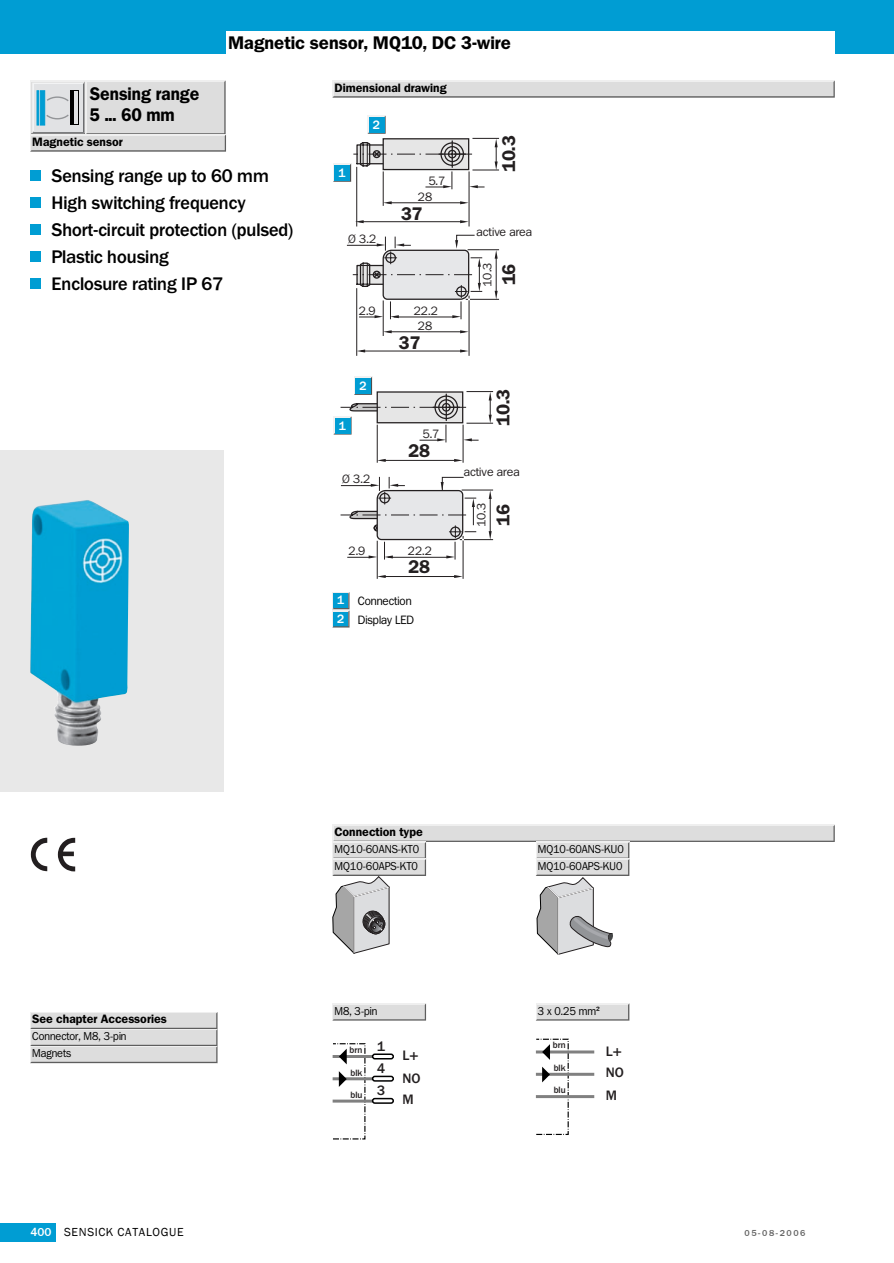
<style>
.page{position:relative;width:894px;height:1263px;background:#fff}
.page>*{position:absolute;margin:0;border:0;box-sizing:border-box;transform-origin:0 0}
.t1{font:500 18px/27px "Franklin ITCBQ";color:#000}
.t2{font:600 18px "Franklin ITCBQ";color:#000}
.t3{font:600 18px "Franklin ITCBQ";letter-spacing:-.005em;color:#231f20}
.t4{font:600 18px/21px "Franklin ITCBQ";color:#000;scale:.95 1}
.t5{font:500 13.5px/22.2px "Franklin ITCBQ";color:#231f20}
.t6{font:600 12px "Franklin ITCBQ";color:#000}
.t7{font:12px "Franklin ITCBQ";color:#231f20}
.t8{font:12px/18.3px "Franklin ITCBQ";letter-spacing:-.005em;color:#000;scale:.95 1}
.t9{font:12px "SICK Franklin";letter-spacing:.055em;color:#000}
.t10{font:500 12px "Franklin ITCBQ";color:#fff}
.t11{font:11.4px/17px "Franklin ITCBQ";color:#000;scale:.94 1}
.t12{font:500 9px "Franklin ITCBQ";color:#231f20}
.t13{font:500 9px "SICK Franklin";letter-spacing:.175em;color:#656565}
.s1{font-weight:500;color:#fff}
.s2{font-family:"Arial"}
</style>
<div class="page">
<div style="left:0;top:0;width:893px;height:54px;background:#009dd3"></div>
<div style="left:0;top:1223px;width:56px;height:18px;background:#009dd3"></div>
<svg style="left:384px;top:201px;width:7px;height:3px"></svg>
<svg style="left:460px;top:201px;width:8px;height:3px"></svg>
<hr style="left:383px;top:171px;width:1px;height:35px;background:#231f20">
<hr style="left:468px;top:171px;width:1px;height:55px;background:#231f20">
<hr style="left:387px;top:202px;width:77px;height:1px;background:#231f20">
<svg style="left:355px;top:220px;width:8px;height:3px"></svg>
<svg style="left:460px;top:220px;width:8px;height:3px"></svg>
<hr style="left:359px;top:221px;width:105px;height:1px;background:#231f20">
<hr style="left:467px;top:249px;width:32px;height:1px;background:#231f20">
<hr style="left:465px;top:299px;width:34px;height:1px;background:#231f20">
<svg style="left:384px;top:330px;width:7px;height:3px"></svg>
<hr style="left:495px;top:258px;width:1px;height:35px;background:#231f20">
<svg style="left:494px;top:250px;width:3px;height:9px"></svg>
<svg style="left:494px;top:291px;width:3px;height:8px"></svg>
<svg style="left:460px;top:330px;width:8px;height:3px"></svg>
<hr style="left:383px;top:300px;width:1px;height:36px;background:#231f20">
<hr style="left:468px;top:296px;width:1px;height:60px;background:#231f20">
<hr style="left:356px;top:167px;width:1px;height:59px;background:#231f20">
<hr style="left:356px;top:288px;width:1px;height:68px;background:#231f20">
<hr style="left:347px;top:245px;width:30px;height:1px;background:#231f20">
<hr style="left:387px;top:331px;width:77px;height:1px;background:#231f20">
<svg style="left:356px;top:349px;width:9px;height:3px"></svg>
<svg style="left:460px;top:349px;width:8px;height:3px"></svg>
<hr style="left:361px;top:351px;width:103px;height:1px;background:#231f20">
<svg style="left:352px;top:235px;width:130px;height:84px"></svg>
<svg style="left:333px;top:116px;width:166px;height:73px"></svg>
<div style="left:369px;top:117px;width:15px;height:15px;background:#009dd3"></div>
<div style="left:226px;top:32px;width:608px;height:25px;background:#fff"></div>
<svg style="left:30px;top:81px;width:196px;height:71px;background:#d1d5d6"></svg>
<div style="left:30px;top:170px;width:11px;height:10px;background:#009dd3"></div>
<div style="left:30px;top:197px;width:11px;height:10px;background:#009dd3"></div>
<div style="left:30px;top:224px;width:11px;height:10px;background:#009dd3"></div>
<div style="left:30px;top:251px;width:11px;height:10px;background:#009dd3"></div>
<div style="left:30px;top:278px;width:11px;height:10px;background:#009dd3"></div>
<div style="left:0;top:450px;width:224px;height:342px;background:#e8e8e8"></div>
<img style="left:30px;top:500px;width:99px;height:245px">
<svg style="left:31px;top:838px;width:44px;height:33px"></svg>
<svg style="left:332px;top:81px;width:502px;height:17px;background:#d4d4d4"></svg>
<svg style="left:378px;top:459px;width:7px;height:3px"></svg>
<svg style="left:454px;top:459px;width:8px;height:3px"></svg>
<hr style="left:377px;top:425px;width:1px;height:38px;background:#231f20">
<hr style="left:462px;top:425px;width:1px;height:38px;background:#231f20">
<hr style="left:381px;top:460px;width:77px;height:1px;background:#231f20">
<hr style="left:461px;top:490px;width:32px;height:1px;background:#231f20">
<hr style="left:459px;top:539px;width:34px;height:1px;background:#231f20">
<svg style="left:378px;top:575px;width:7px;height:3px"></svg>
<hr style="left:489px;top:498px;width:1px;height:35px;background:#231f20">
<svg style="left:488px;top:490px;width:3px;height:9px"></svg>
<svg style="left:488px;top:531px;width:3px;height:9px"></svg>
<svg style="left:454px;top:575px;width:8px;height:3px"></svg>
<hr style="left:377px;top:541px;width:1px;height:38px;background:#231f20">
<hr style="left:462px;top:536px;width:1px;height:43px;background:#231f20">
<hr style="left:381px;top:576px;width:77px;height:1px;background:#231f20">
<svg style="left:333px;top:377px;width:160px;height:65px"></svg>
<div style="left:355px;top:378px;width:15px;height:15px;background:#009dd3"></div>
<svg style="left:340px;top:477px;width:136px;height:82px"></svg>
<svg style="left:332px;top:592px;width:17px;height:35px"></svg>
<svg style="left:332px;top:1003px;width:94px;height:17px;background:#d8d8d8"></svg>
<hr style="left:332px;top:1055px;width:59px;height:3px;background:#808080">
<svg style="left:371px;top:1053px;width:23px;height:6px"></svg>
<hr style="left:332px;top:1077px;width:59px;height:3px;background:#808080">
<hr style="left:332px;top:1099px;width:59px;height:3px;background:#808080">
<svg style="left:371px;top:1075px;width:23px;height:6px"></svg>
<svg style="left:371px;top:1098px;width:23px;height:6px"></svg>
<svg style="left:339px;top:1049px;width:7px;height:15px"></svg>
<svg style="left:338px;top:1071px;width:8px;height:16px"></svg>
<svg style="left:332px;top:825px;width:502px;height:130px"></svg>
<svg style="left:536px;top:1003px;width:93px;height:17px;background:#d8d8d8"></svg>
<hr style="left:535px;top:1050px;width:59px;height:3px;background:#808080">
<hr style="left:535px;top:1073px;width:59px;height:3px;background:#808080">
<hr style="left:535px;top:1095px;width:59px;height:3px;background:#808080">
<svg style="left:542px;top:1045px;width:7px;height:14px"></svg>
<svg style="left:542px;top:1066px;width:7px;height:16px"></svg>
<svg style="left:30px;top:1012px;width:187px;height:51px;background:#d4d4d4"></svg>
<p class="t2" style="left:228px;top:36px;width:284px">Magnetic sensor, MQ10, DC 3-wire</p>
<p class="t4" style="left:90px;top:85px;width:117px">Sensing range<br>5 ... 60 mm</p>
<p class="t6" style="left:32px;top:137px;width:92px">Magnetic sensor</p>
<p class="t1" style="left:51px;top:164px;width:243px">Sensing range up to 60 mm<br>High switching frequency<br>Short-circuit protection (pulsed)<br>Plastic housing<br>Enclosure rating IP 67</p>
<p class="t6" style="left:334px;top:83px;width:114px">Dimensional drawing</p>
<p class="t10" style="left:338px;top:168px;width:9px">1</p>
<p class="t10" style="left:373px;top:120px;width:9px">2</p>
<p class="t7" style="left:348px;top:234px;width:29px">Ø 3.2</p>
<p class="t7" style="left:428px;top:176px;width:18px">5.7</p>
<p class="t7" style="left:418px;top:192px;width:16px">28</p>
<p class="t3" style="left:401px;top:207px;width:23px">37</p>
<p class="t7" style="left:358px;top:306px;width:18px">2.9</p>
<p class="t10" style="left:338px;top:421px;width:9px">1</p>
<p class="t10" style="left:359px;top:381px;width:9px">2</p>
<p class="t7" style="left:342px;top:475px;width:29px">Ø 3.2</p>
<p class="t7" style="left:413px;top:306px;width:26px">22.2</p>
<p class="t7" style="left:418px;top:321px;width:16px">28</p>
<p class="t3" style="left:398px;top:336px;width:23px">37</p>
<p class="t7" style="left:422px;top:429px;width:18px">5.7</p>
<p class="t3" style="left:408px;top:443px;width:23px">28</p>
<p class="t7" style="left:348px;top:546px;width:18px">2.9</p>
<p class="t7" style="left:407px;top:546px;width:26px">22.2</p>
<p class="t3" style="left:408px;top:559px;width:23px">28</p>
<p class="t8" style="left:337px;top:593px;width:82px"><span class="s1">1</span> Connection<br><span class="s1">2</span> Display LED</p>
<p class="t3" style="left:502px;top:172px;width:38px;rotate:-90deg">10.3</p>
<p class="t7" style="left:476px;top:227px;width:57px">active area</p>
<p class="t7" style="left:482px;top:287px;width:26px;rotate:-90deg">10.3</p>
<p class="t3" style="left:502px;top:285px;width:23px;rotate:-90deg">16</p>
<p class="t3" style="left:496px;top:425px;width:38px;rotate:-90deg">10.3</p>
<p class="t7" style="left:463px;top:467px;width:57px">active area</p>
<p class="t7" style="left:476px;top:527px;width:26px;rotate:-90deg">10.3</p>
<p class="t3" style="left:496px;top:526px;width:23px;rotate:-90deg">16</p>
<p class="t6" style="left:32px;top:1014px;width:136px">See chapter Accessories</p>
<p class="t11" style="left:32px;top:1029px;width:102px">Connector, M8, 3-pin<br>Magnets</p>
<p class="t6" style="left:334px;top:827px;width:90px">Connection type</p>
<p class="t11" style="left:334px;top:842px;width:92px">MQ10-60ANS-KT0<br>MQ10-60APS-KT0</p>
<p class="t11" style="left:334px;top:1003px;width:47px">M8, 3-pin</p>
<p class="t12" style="left:349px;top:1046px;width:14px">brn</p>
<p class="t12" style="left:350px;top:1069px;width:13px">blk</p>
<p class="t12" style="left:350px;top:1091px;width:13px">blu</p>
<p class="t5" style="left:377px;top:1036px;width:10px;text-align:justify">1<br>4<br>3</p>
<p class="t5" style="left:402px;top:1045px;width:20px;line-height:23.2px">L+<br>NO</p>
<p class="t5" style="left:402px;top:1090px;width:13px">M</p>
<p class="t11" style="left:537px;top:842px;width:93px">MQ10-60ANS-KU0<br>MQ10-60APS-KU0</p>
<p class="t11" style="left:537px;top:1003px;width:67px">3 x 0.25 mm<span class="s2">²</span></p>
<p class="t12" style="left:552px;top:1042px;width:14px">brn</p>
<p class="t12" style="left:553px;top:1064px;width:13px">blk</p>
<p class="t12" style="left:553px;top:1086px;width:13px">blu</p>
<p class="t5" style="left:605px;top:1041px;width:20px">L+<br>NO<br>M</p>
<p class="t9" style="left:30px;top:1225px;width:155px"><span class="s1">400</span> SENSICK CATALOGUE</p>
<p class="t13" style="left:744px;top:1227px;width:62px">05-08-2006</p>
</div>
